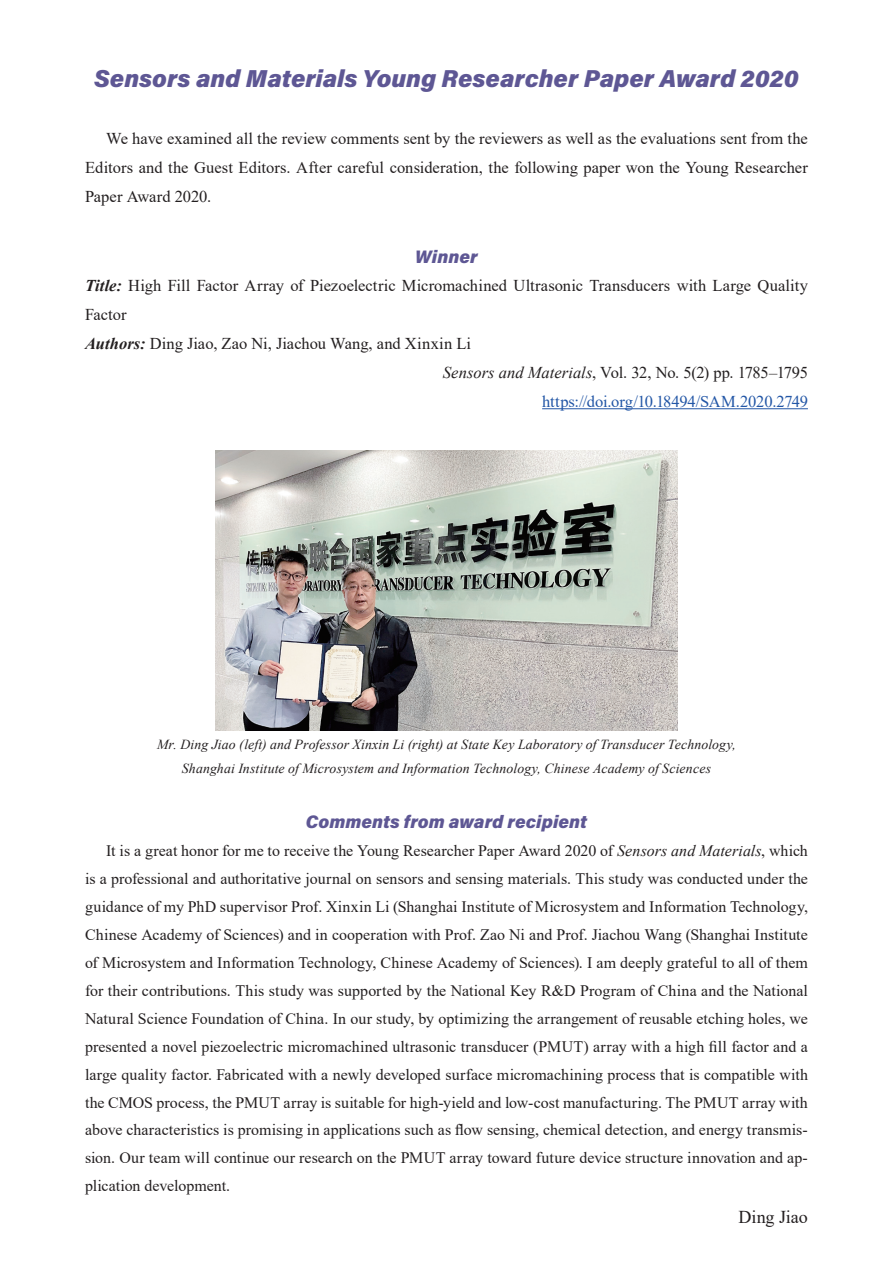
<style>
.page{position:relative;width:893px;height:1263px;background:#fff}
.page>*{position:absolute;margin:0;border:0;box-sizing:border-box;transform-origin:0 0}
.t1{font:italic 900 24.45px "Acumin Pro";color:#5e5794}
.t2{font:italic 900 18px "Acumin Pro";color:#5e5794}
.t3{font:18px "Times New Roman";letter-spacing:-.005em;color:#231f20}
.t4{font:16.5px/28.8px "Times New Roman";color:#231f20;text-align:justify}
.t5{font:16.5px "Times New Roman";letter-spacing:-.025em;color:#231f20}
.t6{font:16.5px "Times New Roman";letter-spacing:-.005em;color:#2256a6}
.t7{font:15.9px/27.9px "Times New Roman";color:#231f20;text-align:justify}
.t8{font:italic 13.8px/24.2px "Times New Roman";letter-spacing:.01em;color:#231f20;text-align:center}
.s1{font-weight:700;font-style:italic}
.s2{font-style:italic}
</style>
<div class="page">
<hr style="left:542px;top:408px;width:266px;height:1px;background:#2256a6">
<img style="left:215px;top:451px;width:463px;height:279px">
<h1 class="t1" style="left:94px;top:61px;width:706px">Sensors and Materials Young Researcher Paper Award 2020</h1>
<p class="t4" style="left:85px;top:124px;width:724px;text-indent:21px">We have examined all the review comments sent by the reviewers as well as the evaluations sent from the Editors and the Guest Editors. After careful consideration, the following paper won the Young Researcher Paper Award 2020.</p>
<p class="t2" style="left:415px;top:243px;width:64px">Winner</p>
<p class="t4" style="left:85px;top:271px;width:724px"><span class="s1">Title:</span> High Fill Factor Array of Piezoelectric Micromachined Ultrasonic Transducers with Large Quality</p>
<p class="t4" style="left:85px;top:300px;width:43px">Factor</p>
<p class="t4" style="left:85px;top:329px;width:387px"><span class="s1">Authors:</span> Ding Jiao, Zao Ni, Jiachou Wang, and Xinxin Li</p>
<p class="t5" style="left:443px;top:361px;width:367px"><span class="s2">Sensors and Materials</span>, Vol. 32, No 2(5. ) pp. 1785–1795</p>
<p class="t6" style="left:542px;top:390px;width:267px">https://doi.org/10.18494/SAM.2020.2749</p>
<p class="t8" style="left:157px;top:732px;width:580px">Mr. Ding Jiao (left) and Professor Xinxin Li (right) at State Key Laboratory of Transducer Technology,<br>Shanghai Institute ofMicrosystem and Information Technology, Chinese Academy ofSciences</p>
<p class="t2" style="left:306px;top:809px;width:283px">Comments from award recipient</p>
<p class="t7" style="left:85px;top:836px;width:724px;text-indent:21px">isIt a great honor for me to receive the Young Researcher Paper Award 2020 of <span class="s2">Sensors and Materials</span>, which is a professional and authoritative journal on sensors and sensing materials. This study was conducted under the guidance of my PhD supervisor Prof. Xinxin Li (Shanghai Institute of Microsystem and Information Technology, Chinese Academy of Sciences) and in cooperation with Prof. Zao Ni and Prof. Jiachou Wang (Shanghai Institute of Microsystem and Information Technology, Chinese Academy of Sciences I.) am deeply grateful to all of them for their contributions. This study was supported by the National Key R&amp;D Program of China and the National Natural Science Foundation of China. In our study, by optimizing the arrangement of reusable etching holes, we presented a novel piezoelectric micromachined ultrasonic transducer (PMUT) array with a high fill factor and a large quality factor. Fabricated with a newly developed surface micromachining process that is compatible with the CMOS process, the PMUT array is suitable for high-yield and low-cost manufacturing. The PMUT array with</p>
<p class="t7" style="left:85px;top:1116px;width:724px">above characteristics is promising in applications such as flow sensing, chemical detection, and energy transmis-</p>
<p class="t7" style="left:85px;top:1143px;width:724px">sion. Our team will continue our research on the PMUT array toward future device structure innovation and ap-</p>
<p class="t7" style="left:85px;top:1171px;width:147px">plication development.</p>
<p class="t3" style="left:738px;top:1204px;width:71px">Ding Jiao</p>
</div>
